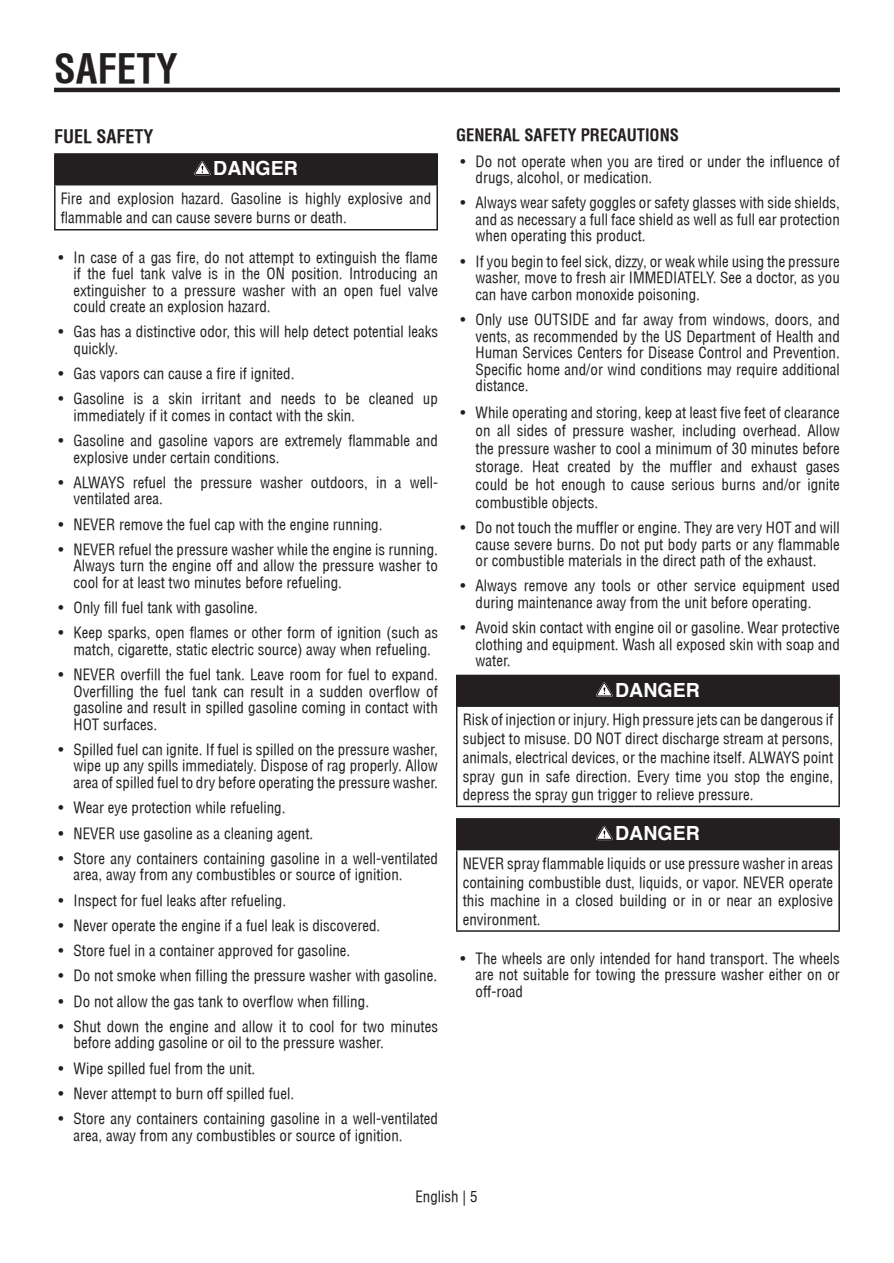
<style>
.page{position:relative;width:894px;height:1263px;background:#fff}
.page>*{position:absolute;margin:0;border:0;box-sizing:border-box;transform-origin:0 0}
.HEADING{font:700 condensed 39px "Helvetica";color:#231f20}
.t1{font:700 19.5px "Helvetica";color:#fff}
.Heading_2{font:700 condensed 18px "Helvetica";color:#231f20}
.Heading_3{font:700 condensed 16.5px "Helvetica";color:#231f20}
.t2{font:15px/16.5px "Helvetica Condensed";color:#231f20;text-align:justify}
</style>
<div class="page">
<hr style="left:54px;top:88px;width:785px;height:4px;background:#231f20">
<div style="left:55px;top:154px;width:382px;height:31px;background:#231f20"></div>
<hr style="left:54px;top:153px;width:384px;height:2px;background:#231f20">
<hr style="left:54px;top:155px;width:2px;height:29px;background:#231f20">
<hr style="left:436px;top:155px;width:2px;height:29px;background:#231f20">
<hr style="left:54px;top:184px;width:384px;height:1px;background:#231f20">
<hr style="left:54px;top:185px;width:2px;height:44px;background:#231f20">
<hr style="left:436px;top:185px;width:2px;height:44px;background:#231f20">
<hr style="left:54px;top:229px;width:384px;height:1px;background:#231f20">
<svg style="left:194px;top:161px;width:16px;height:14px"></svg>
<div style="left:456px;top:675px;width:382px;height:31px;background:#231f20"></div>
<hr style="left:456px;top:674px;width:383px;height:2px;background:#231f20">
<svg style="left:838px;top:676px;width:1px;height:29px"></svg>
<hr style="left:456px;top:705px;width:383px;height:2px;background:#231f20">
<hr style="left:456px;top:707px;width:1px;height:98px;background:#231f20">
<hr style="left:838px;top:707px;width:1px;height:98px;background:#231f20">
<hr style="left:456px;top:805px;width:383px;height:2px;background:#231f20">
<svg style="left:596px;top:682px;width:16px;height:14px"></svg>
<div style="left:456px;top:819px;width:382px;height:30px;background:#231f20"></div>
<hr style="left:456px;top:818px;width:383px;height:1px;background:#231f20">
<hr style="left:838px;top:819px;width:1px;height:30px;background:#231f20">
<hr style="left:456px;top:849px;width:383px;height:1px;background:#231f20">
<hr style="left:456px;top:850px;width:1px;height:80px;background:#231f20">
<hr style="left:838px;top:850px;width:1px;height:80px;background:#231f20">
<hr style="left:456px;top:930px;width:383px;height:1px;background:#231f20">
<svg style="left:596px;top:826px;width:16px;height:14px"></svg>
<p class="HEADING" style="left:54px;top:45px;width:125px">SAFETY</p>
<p class="Heading_2" style="left:54px;top:125px;width:101px">FUEL SAFETY</p>
<p class="t1" style="left:213px;top:152px;width:86px">DANGER</p>
<p class="t2" style="left:61px;top:189px;width:372px;line-height:18.8px">Fire and explosion hazard. Gasoline is highly explosive and flammable and can cause severe burns or death.</p>
<p class="t2" style="left:74px;top:249px;width:366px;text-indent:-15px">• In case of a gas fire, do not attempt to extinguish the flame if the fuel tank valve is in the ON position. Introducing an extinguisher to a pressure washer with an open fuel valve could create an explosion hazard.</p>
<p class="t2" style="left:74px;top:323px;width:366px;text-indent:-15px">• Gas has a distinctive odor, this will help detect potential leaks quickly.</p>
<p class="t2" style="left:58px;top:365px;width:237px">• Gas vapors can cause a fire if ignited.</p>
<p class="t2" style="left:74px;top:390px;width:366px;text-indent:-15px">• Gasoline is a skin irritant and needs to be cleaned up immediately if it comes in contact with the skin.</p>
<p class="t2" style="left:74px;top:432px;width:366px;text-indent:-15px">• Gasoline and gasoline vapors are extremely flammable and explosive under certain conditions.</p>
<p class="t2" style="left:74px;top:474px;width:366px;text-indent:-15px">• ALWAYS refuel the pressure washer outdoors, in a well&shy;ventilated area.</p>
<p class="t2" style="left:58px;top:516px;width:325px">• NEVER remove the fuel cap with the engine running.</p>
<p class="t2" style="left:74px;top:541px;width:366px;text-indent:-15px">• NEVER refuel the pressure washer while the engine is running.<br>Always turn the engine off and allow the pressure washer to cool for at least two minutes before refueling.</p>
<p class="t2" style="left:58px;top:599px;width:201px">• Only fill fuel tank with gasoline.</p>
<p class="t2" style="left:58px;top:624px;width:381px;text-align:center">• Keep sparks, open flames or other form of ignition (such as match, cigarette, static electric source) away when refueling.</p>
<p class="t2" style="left:74px;top:666px;width:366px;text-indent:-15px">• NEVER overfill the fuel tank. Leave room for fuel to expand.<br>Overfilling the fuel tank can result in a sudden overflow of gasoline and result in spilled gasoline coming in contact with HOT surfaces.</p>
<p class="t2" style="left:74px;top:741px;width:366px;text-indent:-15px">• Spilled fuel can ignite. If fuel is spilled on the pressure washer, wipe up any spills immediately. Dispose of rag properly. Allow area of spilled fuel to dry before operating the pressure washer.</p>
<p class="t2" style="left:58px;top:799px;width:228px">• Wear eye protection while refueling.</p>
<p class="t2" style="left:58px;top:824px;width:256px">• NEVER use gasoline as a cleaning agent.</p>
<p class="t2" style="left:74px;top:850px;width:366px;text-indent:-15px">• Store any containers containing gasoline in a well-ventilated area, away from any combustibles or source of ignition.</p>
<p class="t2" style="left:58px;top:891px;width:229px">• Inspect for fuel leaks after refueling.</p>
<p class="t2" style="left:58px;top:917px;width:323px">• Never operate the engine if a fuel leak is discovered.</p>
<p class="t2" style="left:58px;top:942px;width:293px">• Store fuel in a container approved for gasoline.</p>
<p class="t2" style="left:58px;top:967px;width:380px">• Do not smoke when filling the pressure washer with gasoline.</p>
<p class="t2" style="left:58px;top:992px;width:312px">• Do not allow the gas tank to overflow when filling.</p>
<p class="t2" style="left:74px;top:1018px;width:366px;text-indent:-15px">• Shut down the engine and allow it to cool for two minutes before adding gasoline or oil to the pressure washer.</p>
<p class="t2" style="left:58px;top:1059px;width:198px">• Wipe spilled fuel from the unit.</p>
<p class="t2" style="left:58px;top:1085px;width:237px">• Never attempt to burn off spilled fuel.</p>
<p class="t2" style="left:74px;top:1110px;width:366px;text-indent:-15px">• Store any containers containing gasoline in a well-ventilated area, away from any combustibles or source of ignition.</p>
<p class="Heading_3" style="left:456px;top:125px;width:224px">GENERAL SAFETY PRECAUTIONS</p>
<p class="t2" style="left:475px;top:153px;width:366px;text-indent:-15px">• Do not operate when you are tired or under the influence of drugs, alcohol, or medication.</p>
<p class="t2" style="left:475px;top:195px;width:366px;text-indent:-15px">• Always wear safety goggles or safety glasses with side shields, and as necessary a full face shield as well as full ear protection when operating this product.</p>
<p class="t2" style="left:475px;top:253px;width:366px;text-indent:-15px">• If you begin to feel sick, dizzy, or weak while using the pressure washer, move to fresh air IMMEDIATELY. See a doctor, as you can have carbon monoxide poisoning.</p>
<p class="t2" style="left:475px;top:311px;width:366px;text-indent:-15px">• Only use OUTSIDE and far away from windows, doors, and vents, as recommended by the US Department of Health and Human Services Centers for Disease Control and Prevention.<br>Specific home and/or wind conditions may require additional distance.</p>
<p class="t2" style="left:475px;top:403px;width:366px;line-height:18px;text-indent:-15px">• While operating and storing, keep at least five feet of clearance on all sides of pressure washer, including overhead. Allow the pressure washer to cool a minimum of 30 minutes before storage. Heat created by the muffler and exhaust gases could be hot enough to cause serious burns and/or ignite combustible objects.</p>
<p class="t2" style="left:475px;top:519px;width:366px;text-indent:-15px">• Do not touch the muffler or engine. They are very HOT and will cause severe burns. Do not put body parts or any flammable or combustible materials in the direct path of the exhaust.</p>
<p class="t2" style="left:475px;top:577px;width:366px;text-indent:-15px">• Always remove any tools or other service equipment used during maintenance away from the unit before operating.</p>
<p class="t2" style="left:475px;top:619px;width:366px;text-indent:-15px">• Avoid skin contact with engine oil or gasoline. Wear protective clothing and equipment. Wash all exposed skin with soap and water.</p>
<p class="t1" style="left:615px;top:674px;width:86px">DANGER</p>
<p class="t2" style="left:462px;top:710px;width:372px;line-height:18.8px">Risk of injection or injury. High pressure jets can be dangerous if subject to misuse. DO NOT direct discharge stream at persons, animals, electrical devices, or the machine itself. ALWAYS point spray gun in safe direction. Every time you stop the engine, depress the spray gun trigger to relieve pressure.</p>
<p class="t1" style="left:615px;top:817px;width:86px">DANGER</p>
<p class="t2" style="left:462px;top:853px;width:372px;line-height:18.8px">NEVER spray flammable liquids or use pressure washer in areas containing combustible dust, liquids, or vapor. NEVER operate this machine in a closed building or in or near an explosive environment.</p>
<p class="t2" style="left:475px;top:950px;width:366px;text-indent:-15px">• The wheels are only intended for hand transport. The wheels are not suitable for towing the pressure washer either on or off-road</p>
<p class="t2" style="left:415px;top:1188px;width:64px">English | 5</p>
</div>
